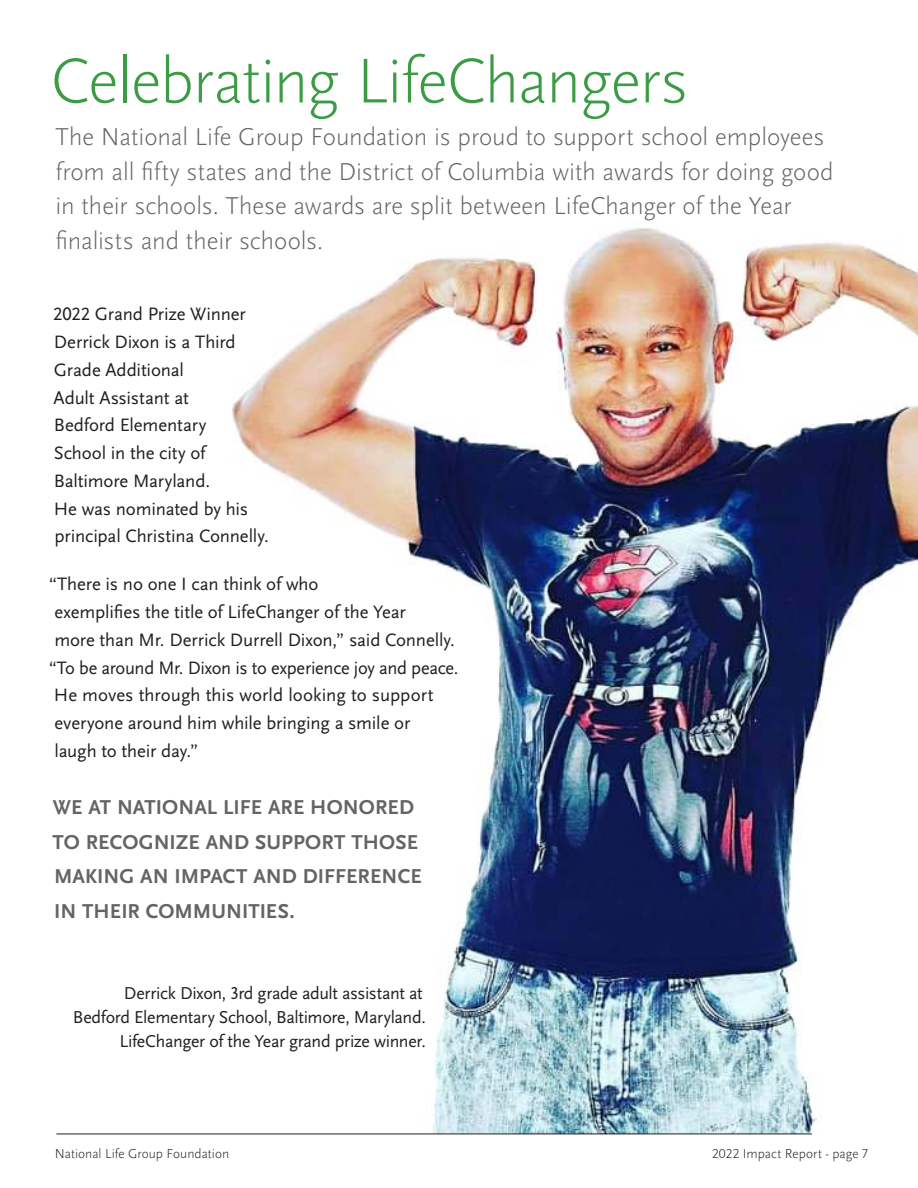
<style>
.page{position:relative;width:918px;height:1188px;background:#fff}
.page>*{position:absolute;margin:0;border:0;box-sizing:border-box;transform-origin:0 0}
.t1{font:300 66px "Scala Sans OT";letter-spacing:-.02em;color:#3c9c46}
.t2{font:300 25.5px/34.5px "Scala Sans OT";letter-spacing:-.005em;color:#636466}
.t3{font:700 21px/34.5px "Scala Sans OT";letter-spacing:.005em;color:#636466}
.t4{font:18.75px/27.8px "Scala Sans OT";letter-spacing:-.005em;color:#231f20}
.t5{font:18px/24px "Scala Sans OT";letter-spacing:-.015em;color:#231f20;text-align:right}
.t6{font:300 13.5px "Scala Sans OT";color:#231f20}
</style>
<div class="page">
<img style="left:213px;top:228px;width:705px;height:906px">
<hr style="left:56px;top:1134px;width:756px;height:1px;background:#231f20">
<h1 class="t1" style="left:51px;top:42px;width:639px">Celebrating LifeChangers</h1>
<p class="t2" style="left:56px;top:120px;width:780px">The National Life Group Foundation is proud to support school employees from all fifty states and the District of Columbia with awards for doing good in their schools. These awards are split between LifeChanger of the Year finalists and their schools.</p>
<p class="t4" style="left:53px;top:300px;width:217px">2022 Grand Prize Winner<br>Derrick Dixon is a Third<br>Grade Additional<br>Adult Assistant at<br>Bedford Elementary<br>School in the city of<br>Baltimore Maryland.<br>He was nominated by his principal Christina Connelly.</p>
<p class="t4" style="left:49px;top:570px;width:271px">“There is no one I can think of who</p>
<p class="t4" style="left:55px;top:598px;width:353px">exemplifies the title of LifeChanger of the Year</p>
<p class="t4" style="left:54px;top:626px;width:402px">more than Mr. Derrick Durrell Dixon,” said Connelly.</p>
<p class="t4" style="left:49px;top:654px;width:411px">“To be around Mr. Dixon is to experience joy and peace.</p>
<p class="t4" style="left:54px;top:681px;width:381px">He moves through this world looking to support</p>
<p class="t4" style="left:55px;top:709px;width:357px">everyone around him while bringing a smile or</p>
<p class="t4" style="left:54px;top:737px;width:145px">laugh to their day.”</p>
<p class="t3" style="left:53px;top:790px;width:371px">WE AT NATIONAL LIFE ARE HONORED<br>TO RECOGNIZE AND SUPPORT THOSE<br>MAKING AN IMPACT AND DIFFERENCE<br>IN THEIR COMMUNITIES.</p>
<p class="t5" style="left:73px;top:981px;width:354px">Derrick Dixon, 3rd grade adult assistant at<br>Bedford Elementary School, Baltimore, Maryland.<br>LifeChanger of the Year grand prize winner.</p>
<p class="t6" style="left:55px;top:1145px;width:176px">National Life Group Foundation</p>
<p class="t6" style="left:712px;top:1145px;width:157px">2022 Impact Report - page 7</p>
</div>
